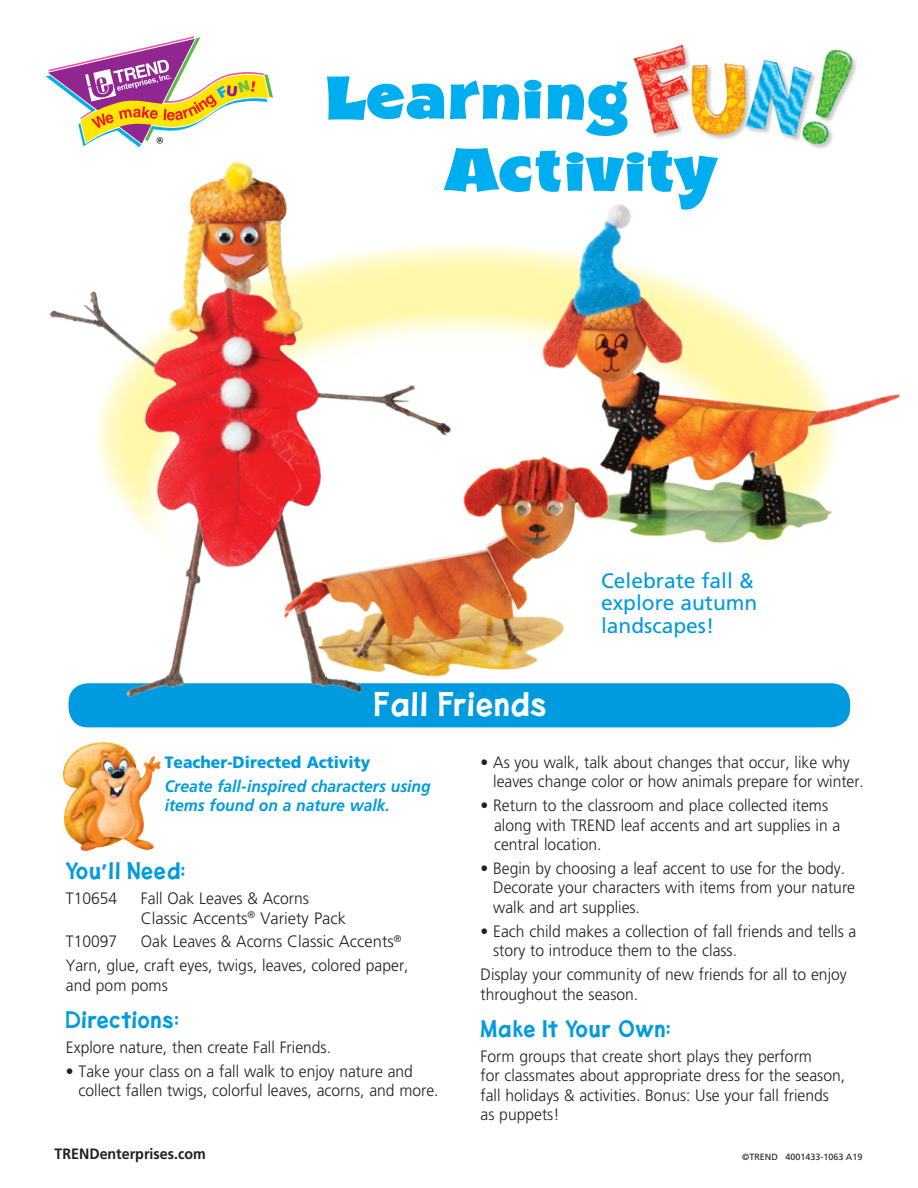
<style>
.page{position:relative;width:918px;height:1188px;background:#fff}
.page>*{position:absolute;margin:0;border:0;box-sizing:border-box;transform-origin:0 0}
.t1{font:60px/72.4px "AS Shocard Block";letter-spacing:.04em;color:#00aeef}
.t2{font:700 30px "Lorin";letter-spacing:.05em;color:#fff}
.t3{font:21px/22.5px "Frutiger";color:#009bde}
.t4{font:700 21px "Lorin";letter-spacing:.05em;color:#009bde}
.t5{font:300 16.5px/19.5px "Frutiger";color:#231f20;scale:.95 1}
.t6{font:italic 700 16.5px/19.5px "Frutiger";color:#009bde;scale:.95 1}
.t7{font:900 16.5px "Frutiger";color:#009bde;scale:.95 1}
.t8{font:700 15px "Frutiger";color:#231f20;scale:.95 1}
.t9{font:9px "Frutiger";color:#231f20}
.s1{font-family:"Frutiger"}
</style>
<div class="page">
<svg style="left:46px;top:36px;width:227px;height:108px"></svg>
<img style="left:633px;top:44px;width:223px;height:105px">
<img style="left:63px;top:742px;width:98px;height:109px">
<div style="left:69px;top:683px;width:781px;height:44px;background:#009bde;border-radius:20px"></div>
<img style="left:49px;top:144px;width:420px;height:558px">
<img style="left:512px;top:204px;width:389px;height:341px">
<img style="left:256px;top:435px;width:381px;height:267px">
<h1 class="t1" style="left:447px;top:67px;width:272px;text-indent:-121px">Learning<br>Activity</h1>
<h2 class="t2" style="left:374px;top:689px;width:173px">Fall Friends</h2>
<p class="t3" style="left:601px;top:569px;width:158px">Celebrate fall &amp; explore autumn landscapes!</p>
<p class="t7" style="left:165px;top:752px;width:218px">Teacher-Directed Activity</p>
<p class="t6" style="left:165px;top:776px;width:282px">Create fall-inspired characters using items found on a nature walk.</p>
<p class="t4" style="left:66px;top:860px;width:121px">You<span class="s1">’</span>ll Need:</p>
<p class="t5" style="left:66px;top:889px;width:56px">T10654</p>
<p class="t5" style="left:141px;top:889px;width:218px">Fall Oak Leaves &amp; Acorns<br>Classic Accents<sup>®</sup> Variety Pack</p>
<p class="t5" style="left:66px;top:932px;width:56px">T10097</p>
<p class="t5" style="left:66px;top:930px;width:362px;line-height:23.9px;text-indent:75px">Oak Leaves &amp; Acorns Classic Accents<sup>®<br></sup>Yarn, glue, craft eyes, twigs, leaves, colored paper,</p>
<p class="t5" style="left:66px;top:975px;width:109px">and pom poms</p>
<p class="t4" style="left:66px;top:1009px;width:114px">Directions:</p>
<p class="t5" style="left:66px;top:1037px;width:281px">Explore nature, then create Fall Friends.</p>
<p class="t5" style="left:79px;top:1061px;width:381px;text-indent:-13px">• Take your class on a fall walk to enjoy nature and collect fallen twigs, colorful leaves, acorns, and more.</p>
<p class="t8" style="left:55px;top:1145px;width:161px">TRENDenterprises.com</p>
<p class="t5" style="left:493px;top:752px;width:392px;text-indent:-13px">• As you walk, talk about changes that occur, like why leaves change color or how animals prepare for winter.</p>
<p class="t5" style="left:494px;top:796px;width:366px;text-indent:-13px">• Return to the classroom and place collected items along with TREND leaf accents and art supplies in a central location.</p>
<p class="t5" style="left:493px;top:858px;width:382px;text-indent:-13px">• Begin by choosing a leaf accent to use for the body.<br>Decorate your characters with items from your nature walk and art supplies.</p>
<p class="t5" style="left:493px;top:921px;width:384px;text-indent:-13px">• Each child makes a collection of fall friends and tells a story to introduce them to the class.</p>
<p class="t5" style="left:481px;top:965px;width:387px">Display your community of new friends for all to enjoy throughout the season.</p>
<p class="t4" style="left:481px;top:1018px;width:191px">Make It Your Own:</p>
<p class="t5" style="left:481px;top:1046px;width:385px">Form groups that create short plays they perform<br>for classmates about appropriate dress for the season, fall holidays &amp; activities. Bonus: Use your fall friends as puppets!</p>
<p class="t9" style="left:742px;top:1151px;width:122px">©TREND 4001433-1063 A19</p>
</div>
